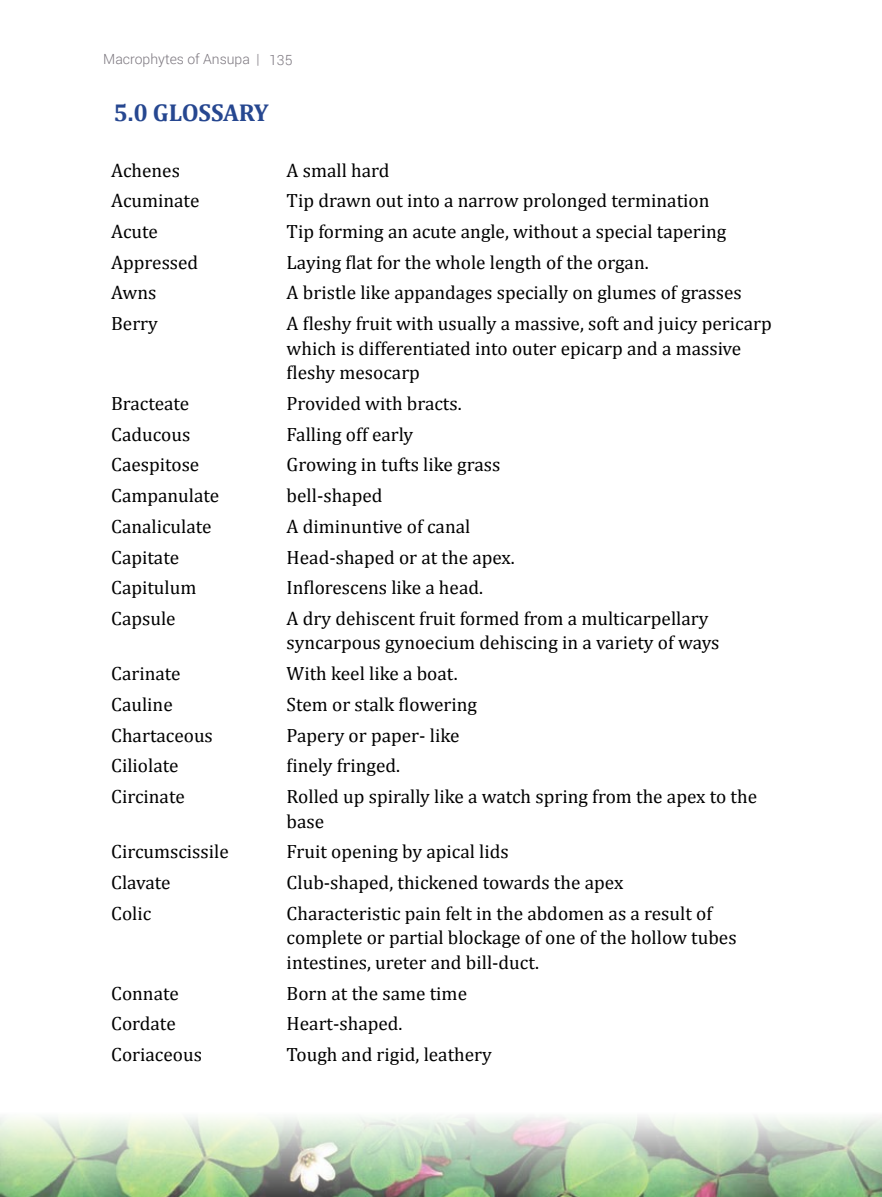
<style>
.page{position:relative;width:882px;height:1197px;background:#fff}
.page>*{position:absolute;margin:0;border:0;box-sizing:border-box;transform-origin:0 0}
.t1{font:700 24.5px "Cambria";letter-spacing:-.005em;color:#264790}
.t2{font:19.25px/24.5px "Cambria";color:#000}
.t3{font:300 14px "Roboto";color:#7b767e}
</style>
<div class="page">
<img style="left:0;top:1117px;width:882px;height:80px">
<p class="t3" style="left:103px;top:49px;width:191px">Macrophytes of Ansupa | 135</p>
<p class="t1" style="left:113px;top:96px;width:157px">5.0 GLOSSARY</p>
<p class="t2" style="left:111px;top:158px;width:70px">Achenes</p>
<p class="t2" style="left:287px;top:158px;width:104px">A small hard</p>
<p class="t2" style="left:111px;top:188px;width:90px">Acuminate</p>
<p class="t2" style="left:287px;top:188px;width:424px">Tip drawn out into a narrow prolonged termination</p>
<p class="t2" style="left:111px;top:219px;width:48px">Acute</p>
<p class="t2" style="left:287px;top:219px;width:441px">Tip forming an acute angle, without a special tapering</p>
<p class="t2" style="left:111px;top:250px;width:89px">Appressed</p>
<p class="t2" style="left:287px;top:250px;width:364px">Laying flat for the whole length of the organ.</p>
<p class="t2" style="left:111px;top:281px;width:47px">Awns</p>
<p class="t2" style="left:287px;top:281px;width:457px">A bristle like appandages specially on glumes of grasses</p>
<p class="t2" style="left:111px;top:311px;width:48px">Berry</p>
<p class="t2" style="left:287px;top:311px;width:487px">A fleshy fruit with usually a massive, soft and juicy pericarp which is differentiated into outer epicarp and a massive fleshy mesocarp</p>
<p class="t2" style="left:111px;top:391px;width:80px">Bracteate</p>
<p class="t2" style="left:287px;top:391px;width:176px">Provided with bracts.</p>
<p class="t2" style="left:111px;top:422px;width:81px">Caducous</p>
<p class="t2" style="left:287px;top:422px;width:128px">Falling off early</p>
<p class="t2" style="left:111px;top:452px;width:90px">Caespitose</p>
<p class="t2" style="left:287px;top:452px;width:215px">Growing in tufts like grass</p>
<p class="t2" style="left:111px;top:483px;width:110px">Campanulate</p>
<p class="t2" style="left:287px;top:483px;width:97px">bell-shaped</p>
<p class="t2" style="left:111px;top:514px;width:102px">Canaliculate</p>
<p class="t2" style="left:287px;top:514px;width:185px">A diminuntive of canal</p>
<p class="t2" style="left:111px;top:545px;width:69px">Capitate</p>
<p class="t2" style="left:287px;top:545px;width:230px">Head-shaped or at the apex.</p>
<p class="t2" style="left:111px;top:575px;width:87px">Capitulum</p>
<p class="t2" style="left:287px;top:575px;width:198px">Inflorescens like a head.</p>
<p class="t2" style="left:111px;top:606px;width:66px">Capsule</p>
<p class="t2" style="left:287px;top:606px;width:434px">A dry dehiscent fruit formed from a multicarpellary syncarpous gynoecium dehiscing in a variety of ways</p>
<p class="t2" style="left:111px;top:661px;width:71px">Carinate</p>
<p class="t2" style="left:287px;top:661px;width:172px">With keel like a boat.</p>
<p class="t2" style="left:111px;top:692px;width:63px">Cauline</p>
<p class="t2" style="left:287px;top:692px;width:192px">Stem or stalk flowering</p>
<p class="t2" style="left:111px;top:723px;width:103px">Chartaceous</p>
<p class="t2" style="left:287px;top:723px;width:174px">Papery or paper- like</p>
<p class="t2" style="left:111px;top:753px;width:69px">Ciliolate</p>
<p class="t2" style="left:287px;top:753px;width:115px">finely fringed.</p>
<p class="t2" style="left:111px;top:784px;width:75px">Circinate</p>
<p class="t2" style="left:287px;top:784px;width:472px">Rolled up spirally like a watch spring from the apex to the base</p>
<p class="t2" style="left:111px;top:839px;width:119px">Circumscissile</p>
<p class="t2" style="left:287px;top:839px;width:224px">Fruit opening by apical lids</p>
<p class="t2" style="left:111px;top:870px;width:61px">Clavate</p>
<p class="t2" style="left:287px;top:870px;width:338px">Club-shaped, thickened towards the apex</p>
<p class="t2" style="left:111px;top:901px;width:42px">Colic</p>
<p class="t2" style="left:287px;top:901px;width:451px">Characteristic pain felt in the abdomen as a result of complete or partial blockage of one of the hollow tubes intestines, ureter and bill-duct.</p>
<p class="t2" style="left:111px;top:981px;width:69px">Connate</p>
<p class="t2" style="left:287px;top:981px;width:182px">Born at the same time</p>
<p class="t2" style="left:111px;top:1011px;width:66px">Cordate</p>
<p class="t2" style="left:287px;top:1011px;width:117px">Heart-shaped.</p>
<p class="t2" style="left:111px;top:1042px;width:92px">Coriaceous</p>
<p class="t2" style="left:287px;top:1042px;width:207px">Tough and rigid, leathery</p>
</div>
